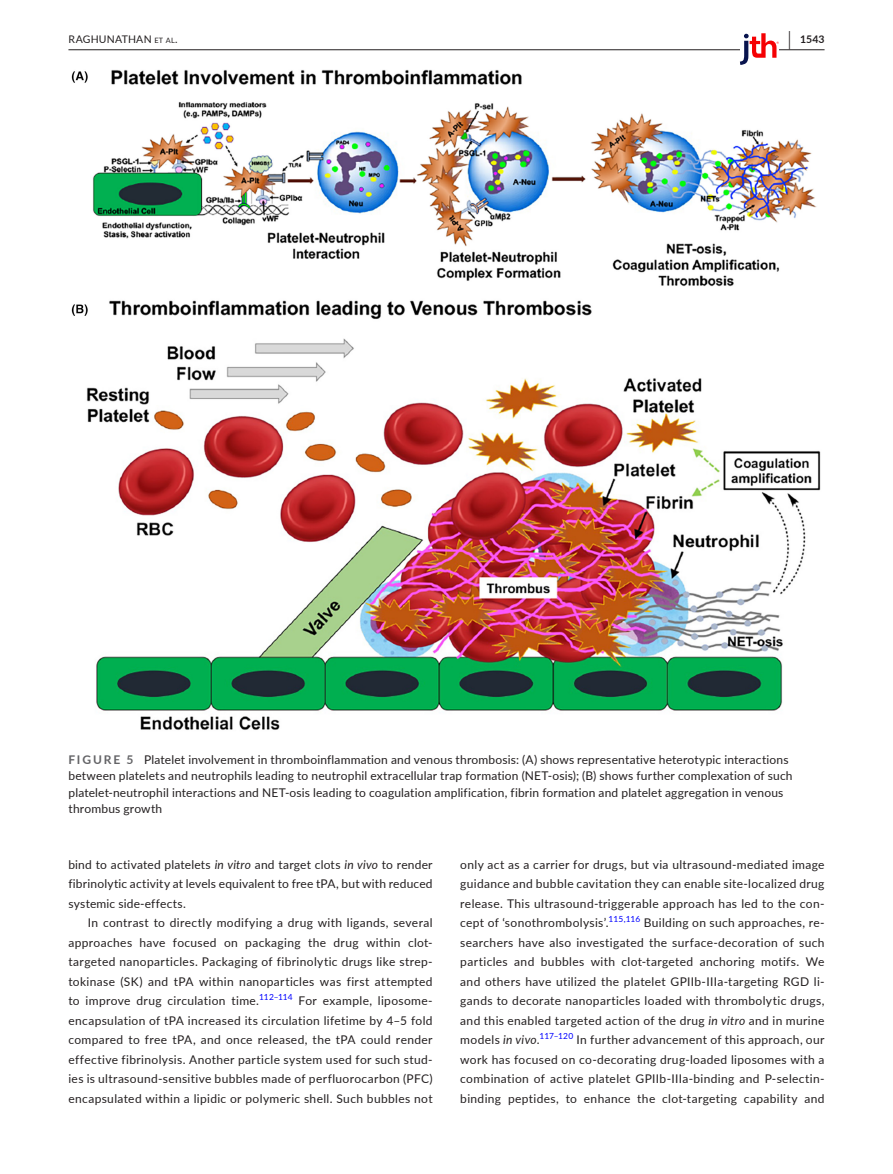
<style>
.page{position:relative;width:893px;height:1174px;background:#fff}
.page>*{position:absolute;margin:0;border:0;box-sizing:border-box;transform-origin:0 0}
.t1{font:12px/19.5px "Lato";letter-spacing:.015em;color:#231f20;text-align:justify}
.t2{font:10.5px "Lato";letter-spacing:.02em;color:#231f20}
.t3{font:700 10.5px "Lato";color:#231f20}
.s1{font-size:7.35px}
.s2{font-size:19.5px}
.s3{font-weight:700;color:#636366}
.s4{font-style:italic}
</style>
<div class="page">
<hr style="left:68px;top:49px;width:756px;height:1px;background:#231f20">
<svg style="left:740px;top:33px;width:39px;height:32px"></svg>
<img style="left:72px;top:69px;width:749px;height:661px">
<p class="t2" style="left:68px;top:31px;width:111px">RAGHUNATHAN <span class="s1">et al</span>.</p>
<p class="t3" style="left:789px;top:31px;width:37px"><span class="s2">|</span> 1543</p>
<p class="t1" style="left:68px;top:750px;width:726px;line-height:16.5px;text-align:left"><span class="s3">FIGURE 5</span> Platelet involvement in thromboinflammation and venous thrombosis: (A) shows representative heterotypic interactions between platelets and neutrophils leading to neutrophil extracellular trap formation (NET-osis); (B) shows further complexation of such platelet-neutrophil interactions and NET-osis leading to coagulation amplification, fibrin formation and platelet aggregation in venous thrombus growth</p>
<p class="t1" style="left:68px;top:854px;width:366px">bind to activated platelets <span class="s4">in vitro</span> and target clots <span class="s4">in vivo</span> to render fibrinolytic activity at levels equivalent to free tPA, but with reduced systemic side-effects.</p>
<p class="t1" style="left:68px;top:912px;width:366px;text-indent:20px">In contrast to directly modifying a drug with ligands, several approaches have focused on packaging the drug within clot&shy;targeted nanoparticles. Packaging of fibrinolytic drugs like strep&shy;tokinase (SK) and tPA within nanoparticles was first attempted to improve drug circulation time.<sup>112–114</sup> For example, liposome&shy;encapsulation of tPA increased its circulation lifetime by 4–5 fold compared to free tPA, and once released, the tPA could render effective fibrinolysis. Another particle system used for such stud&shy;ies is ultrasound-sensitive bubbles made of perfluorocarbon (PFC) encapsulated within a lipidic or polymeric shell. Such bubbles not</p>
<p class="t1" style="left:460px;top:854px;width:366px">only act as a carrier for drugs, but via ultrasound-mediated image guidance and bubble cavitation they can enable site-localized drug release. This ultrasound-triggerable approach has led to the con&shy;cept of ‘sonothrombolysis’.<sup>115,116</sup> Building on such approaches, re&shy;searchers have also investigated the surface-decoration of such particles and bubbles with clot-targeted anchoring motifs. We and others have utilized the platelet GPIIb-IIIa-targeting RGD li&shy;gands to decorate nanoparticles loaded with thrombolytic drugs, and this enabled targeted action of the drug <span class="s4">in vitro</span> and in murine models <span class="s4">in vivo</span>.<sup>117–120</sup> In further advancement of this approach, our work has focused on co-decorating drug-loaded liposomes with a combination of active platelet GPIIb-IIIa-binding and P-selectin&shy;binding peptides, to enhance the clot-targeting capability and</p>
</div>
